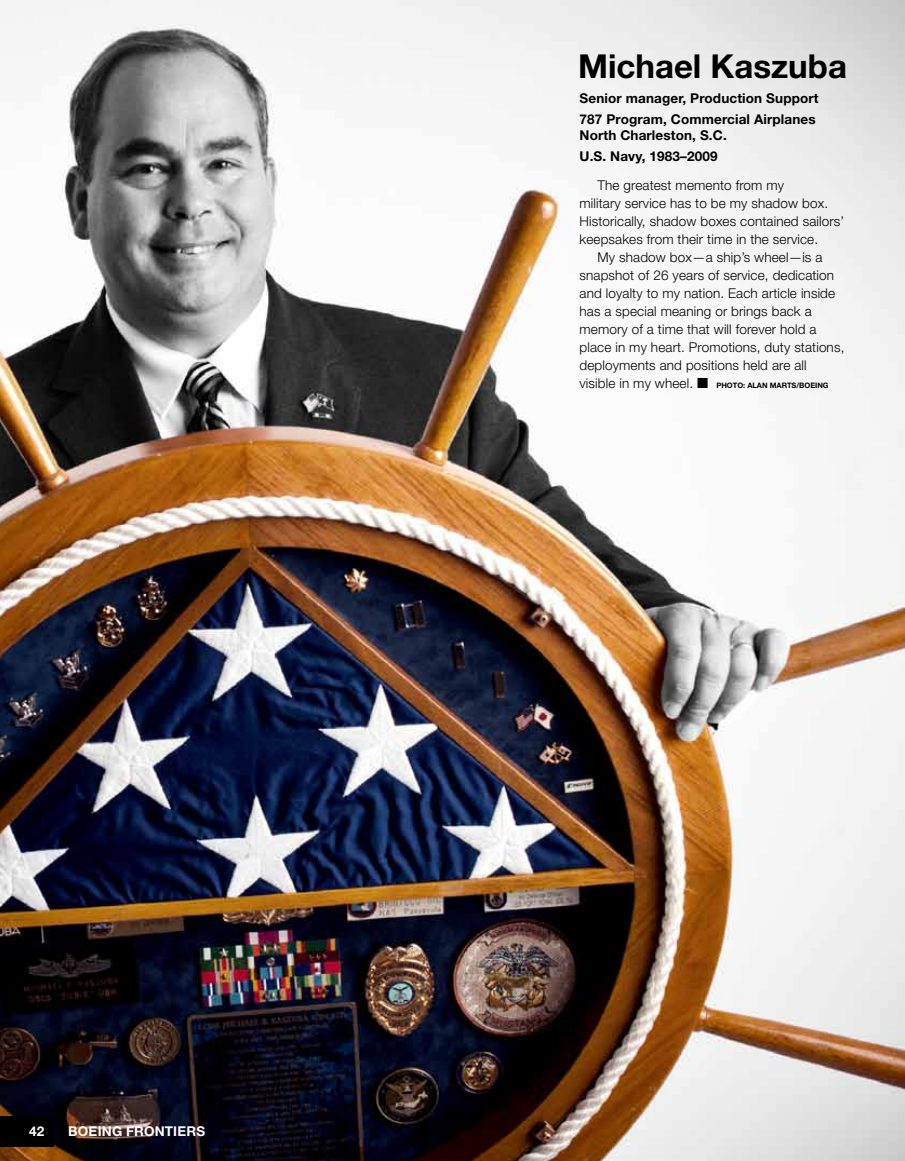
<style>
.page{position:relative;width:905px;height:1161px;background:#fff}
.page>*{position:absolute;margin:0;border:0;box-sizing:border-box;transform-origin:0 0}
.t1{font:700 33px "Helvetica Neue LT Std";color:#000}
.t2{font:300 13.5px "Helvetica Neue LT Std";letter-spacing:.01em;color:#000}
.t3{font:700 13.5px/21px "Helvetica Neue LT Std";letter-spacing:.01em;color:#000}
.t4{font:700 13.5px "Helvetica Neue LT Std";letter-spacing:.015em;color:#fff}
.t5{font:700 7.5px "Helvetica Neue LT Std";color:#000}
.s1{font-weight:700;font-size:7.5px}
</style>
<div class="page">
<img style="left:0;top:0;width:904px;height:1161px">
<div style="left:0;top:1116px;width:54px;height:31px;background:#000"></div>
<p class="t4" style="left:29px;top:1123px;width:17px">42</p>
<p class="t4" style="left:68px;top:1123px;width:138px">BOEING FRONTIERS</p>
<h1 class="t1" style="left:578px;top:46px;width:270px">Michael Kaszuba</h1>
<p class="t3" style="left:579px;top:87px;width:240px">Senior manager, Production Support<br>787 Program, Commercial Airplanes</p>
<p class="t3" style="left:579px;top:125px;width:149px">North Charleston, S.C.<br>U.S. Navy, 1983–2009</p>
<p class="t2" style="left:597px;top:177px;width:188px">The greatest memento from my</p>
<p class="t2" style="left:579px;top:195px;width:250px">military service has to be my shadow box.</p>
<p class="t2" style="left:579px;top:213px;width:266px">Historically, shadow boxes contained sailors’</p>
<p class="t2" style="left:579px;top:231px;width:240px">keepsakes from their time in the service.</p>
<p class="t2" style="left:597px;top:249px;width:226px">My shadow box—a ship’s wheel—is a</p>
<p class="t2" style="left:579px;top:267px;width:256px">snapshot of 26 years of service, dedication</p>
<p class="t2" style="left:579px;top:285px;width:257px">and loyalty to my nation. Each article inside</p>
<p class="t2" style="left:579px;top:303px;width:234px">has a special meaning or brings back a</p>
<p class="t2" style="left:579px;top:321px;width:238px">memory of a time that will forever hold a</p>
<p class="t2" style="left:579px;top:339px;width:266px">place in my heart. Promotions, duty stations,</p>
<p class="t2" style="left:579px;top:357px;width:229px">deployments and positions held are all</p>
<p class="t2" style="left:579px;top:375px;width:154px">visible in my wheel. ■ <span class="s1">Photo</span></p>
<p class="t5" style="left:743px;top:381px;width:33px">: Alan marts</p>
<p class="t5" style="left:796px;top:381px;width:14px">/Boeing</p>
</div>
